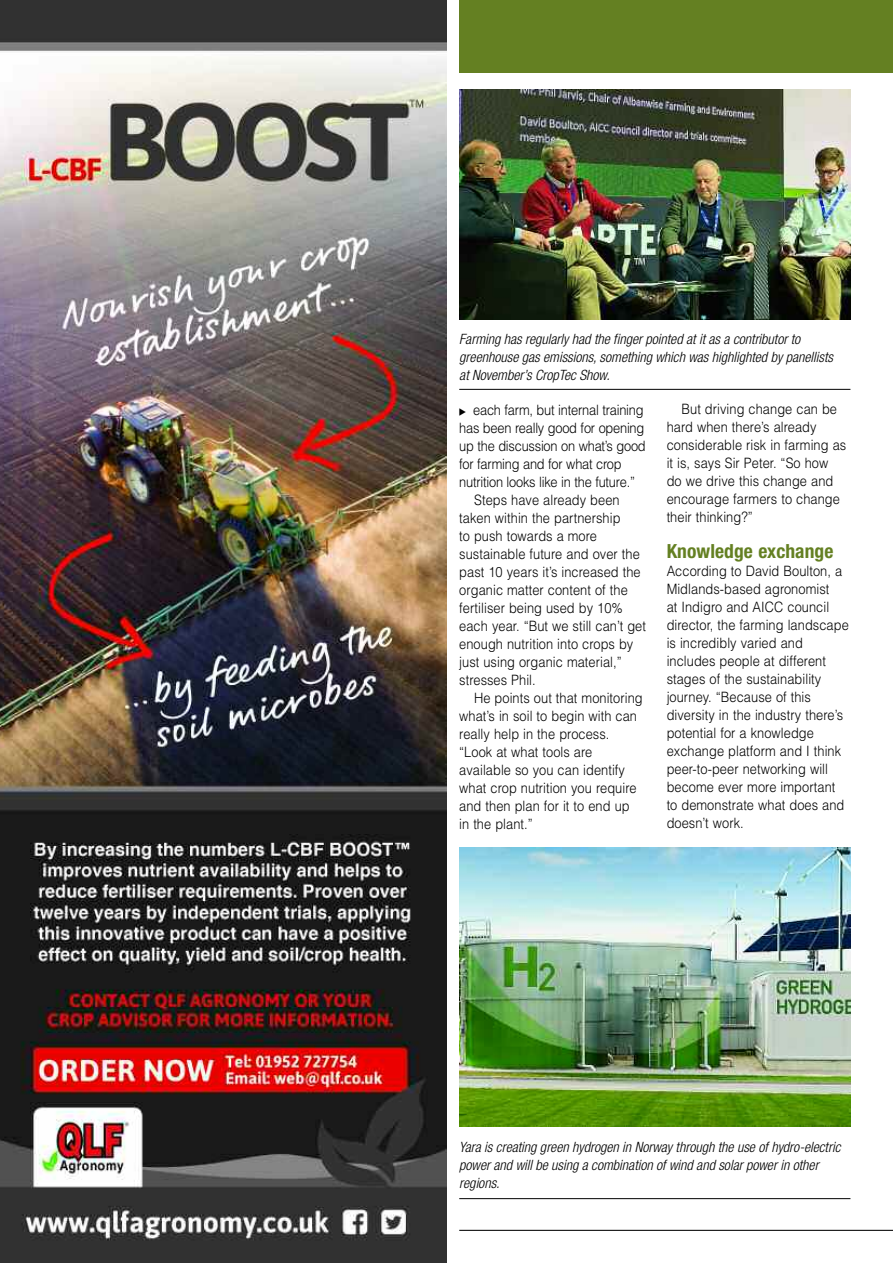
<style>
.page{position:relative;width:893px;height:1263px;background:#fff}
.page>*{position:absolute;margin:0;border:0;box-sizing:border-box;transform-origin:0 0}
.t1{font:700 condensed 19.5px "Helvetica Neue";letter-spacing:.005em;color:#648022}
.t2{font:300 14.25px/18px "Helvetica";letter-spacing:.005em;color:#000;scale:.9 1}
.t3{font:italic 300 condensed 14.25px/18px "Helvetica Neue";color:#000}
.t4{font:300 14.25px "Helvetica";letter-spacing:-.015em;color:#000;scale:.9 1}
</style>
<div class="page">
<div style="left:459px;top:0;width:434px;height:72px;background:#648022"></div>
<hr style="left:459px;top:1230px;width:434px;height:1px;background:#000">
<img style="left:459px;top:848px;width:391px;height:279px">
<hr style="left:459px;top:1198px;width:391px;height:1px;background:#000">
<img style="left:459px;top:89px;width:391px;height:231px">
<hr style="left:459px;top:389px;width:391px;height:1px;background:#000">
<img style="left:0;top:0;width:446px;height:1263px">
<p class="t3" style="left:459px;top:331px;width:375px">Farming has regularly had the finger pointed at it as a contributor to greenhouse gas emissions, something which was highlighted by panellists at November’s CropTec Show.</p>
<p class="t4" style="left:473px;top:402px;width:191px">each farm, but internal training</p>
<p class="t4" style="left:459px;top:420px;width:207px">has been really good for opening</p>
<p class="t4" style="left:459px;top:438px;width:209px">up the discussion on what’s good</p>
<p class="t4" style="left:459px;top:456px;width:182px">for farming and for what crop</p>
<p class="t4" style="left:459px;top:474px;width:197px">nutrition looks like in the future.”</p>
<p class="t2" style="left:474px;top:491px;width:163px">Steps have already been</p>
<p class="t2" style="left:459px;top:509px;width:181px">taken within the partnership</p>
<p class="t2" style="left:459px;top:527px;width:155px">to push towards a more</p>
<p class="t2" style="left:459px;top:545px;width:202px">sustainable future and over the</p>
<p class="t2" style="left:459px;top:563px;width:203px">past 10 years it’s increased the</p>
<p class="t2" style="left:459px;top:581px;width:189px">organic matter content of the</p>
<p class="t2" style="left:459px;top:599px;width:183px">fertiliser being used by 10%</p>
<p class="t2" style="left:459px;top:617px;width:209px">each year. “But we still can’t get</p>
<p class="t2" style="left:459px;top:635px;width:195px">enough nutrition into crops by</p>
<p class="t2" style="left:459px;top:653px;width:182px">just using organic material,”</p>
<p class="t2" style="left:459px;top:671px;width:87px">stresses Phil.</p>
<p class="t2" style="left:474px;top:689px;width:189px">He points out that monitoring</p>
<p class="t2" style="left:459px;top:707px;width:199px">what’s in soil to begin with can</p>
<p class="t2" style="left:459px;top:725px;width:168px">really help in the process.</p>
<p class="t2" style="left:459px;top:743px;width:149px">“Look at what tools are</p>
<p class="t2" style="left:459px;top:761px;width:186px">available so you can identify</p>
<p class="t2" style="left:459px;top:779px;width:199px">what crop nutrition you require</p>
<p class="t2" style="left:459px;top:797px;width:191px">and then plan for it to end up</p>
<p class="t2" style="left:459px;top:815px;width:83px">in the plant.”</p>
<p class="t2" style="left:667px;top:400px;width:201px;text-indent:15px">But driving change can be hard when there’s already considerable risk in farming as it is, says Sir Peter. “So how do we drive this change and encourage farmers to change their thinking?”</p>
<h1 class="t1" style="left:667px;top:544px;width:168px">Knowledge exchange</h1>
<p class="t2" style="left:667px;top:562px;width:204px">According to David Boulton, a<br>Midlands-based agronomist<br>at Indigro and AICC council director, the farming landscape is incredibly varied and includes people at different stages of the sustainability journey. “Because of this diversity in the industry there’s potential for a knowledge exchange platform and I think peer-to-peer networking will become ever more important to demonstrate what does and doesn’t work.</p>
<p class="t3" style="left:459px;top:1139px;width:383px">Yara is creating green hydrogen in Norway through the use of hydro-electric power and will be using a combination of wind and solar power in other regions.</p>
</div>
